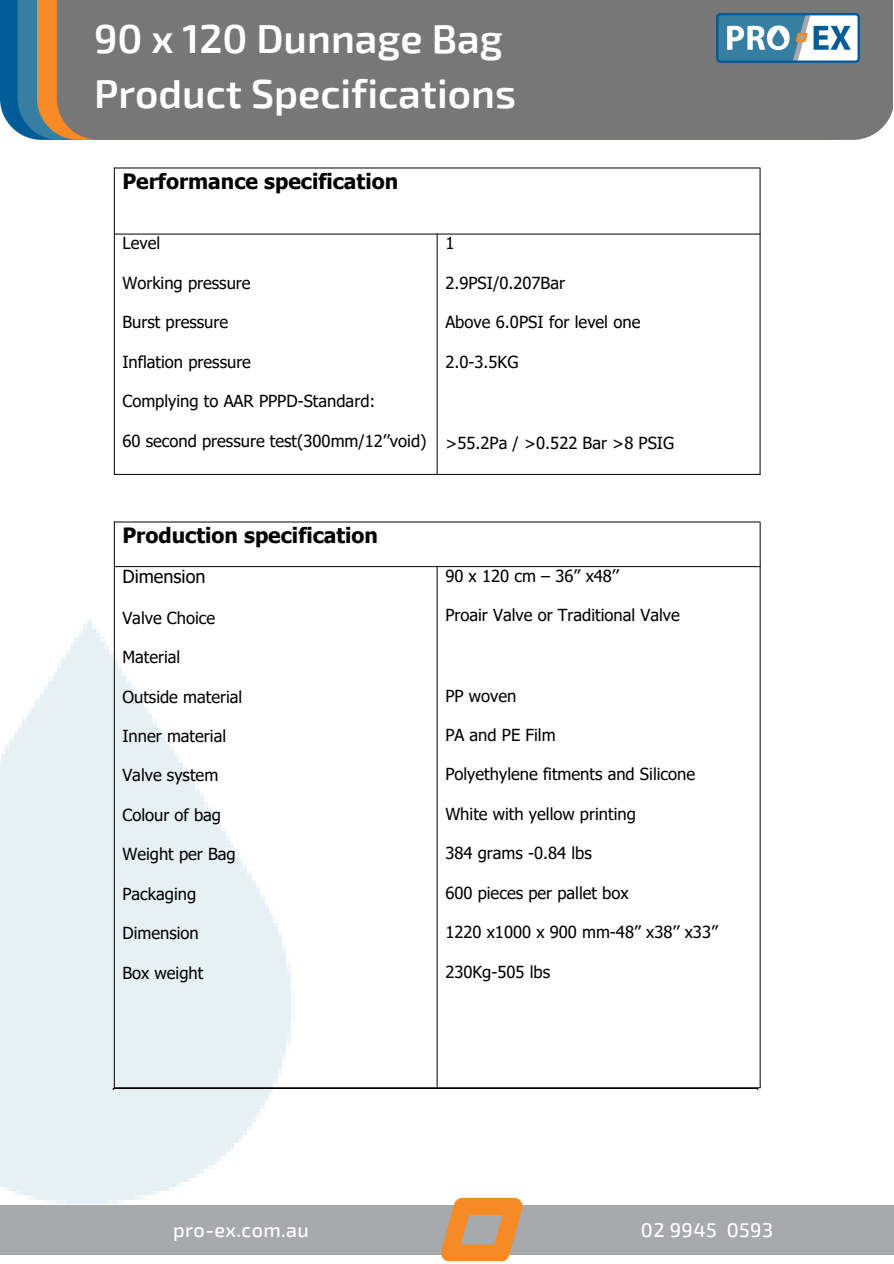
<style>
.page{position:relative;width:894px;height:1264px;background:#fff}
.page>*{position:absolute;margin:0;border:0;box-sizing:border-box;transform-origin:0 0}
.t1{font:600 40.5px/55.2px "Exo 2";color:#fff}
.t2{font:700 21.15px "Tahoma";color:#000}
.t3{font:500 19.8px "Exo 2";letter-spacing:.02em;color:#fff}
.t4{font:18px "Tahoma";color:#000}
.t5{font:16.65px "Tahoma";color:#000}
</style>
<div class="page">
<svg style="left:0;top:0;width:18px;height:133px;background:#15699f"></svg>
<div style="left:18px;top:0;width:835px;height:140px;background:#377ea3"></div>
<div style="left:37px;top:0;width:835px;height:140px;background:#f68a24"></div>
<div style="left:57px;top:0;width:835px;height:140px;background:#777"></div>
<img style="left:716px;top:13px;width:143px;height:50px">
<div style="left:1px;top:1205px;width:892px;height:49px;background:#a7a9ac"></div>
<img style="left:441px;top:1197px;width:81px;height:63px">
<img style="left:0;top:620px;width:291px;height:583px">
<hr style="left:114px;top:168px;width:646px;height:1px;background:#000">
<hr style="left:114px;top:234px;width:646px;height:1px;background:#000">
<hr style="left:114px;top:474px;width:646px;height:1px;background:#000">
<hr style="left:114px;top:168px;width:1px;height:307px;background:#000">
<hr style="left:436px;top:234px;width:1px;height:240px;background:#000">
<hr style="left:759px;top:168px;width:1px;height:307px;background:#000">
<hr style="left:114px;top:521px;width:646px;height:1px;background:#000">
<hr style="left:114px;top:566px;width:646px;height:1px;background:#000">
<hr style="left:114px;top:1087px;width:646px;height:1px;background:#000">
<hr style="left:114px;top:521px;width:1px;height:567px;background:#000">
<hr style="left:436px;top:566px;width:1px;height:521px;background:#000">
<hr style="left:759px;top:522px;width:1px;height:566px;background:#000">
<hr style="left:113px;top:1088px;width:644px;height:1px;background:#000">
<p class="t1" style="left:94px;top:9px;width:423px">90 x 120 Dunnage Bag<br>Product Specifications</p>
<p class="t2" style="left:122px;top:168px;width:277px">Performance specification</p>
<p class="t5" style="left:122px;top:233px;width:39px">Level</p>
<p class="t5" style="left:122px;top:272px;width:130px">Working pressure</p>
<p class="t5" style="left:122px;top:311px;width:107px">Burst pressure</p>
<p class="t5" style="left:122px;top:351px;width:130px">Inflation pressure</p>
<p class="t5" style="left:122px;top:390px;width:254px">Complying to AAR PPPD-Standard:</p>
<p class="t5" style="left:122px;top:430px;width:305px">60 second pressure test(300mm/12’’void)</p>
<p class="t5" style="left:445px;top:233px;width:11px">1</p>
<p class="t5" style="left:445px;top:272px;width:121px">2.9PSI/0.207Bar</p>
<p class="t5" style="left:445px;top:311px;width:197px">Above 6.0PSI for level one</p>
<p class="t5" style="left:445px;top:351px;width:75px">2.0-3.5KG</p>
<p class="t5" style="left:445px;top:432px;width:230px">&gt;55.2Pa / &gt;0.522 Bar &gt;8 PSIG</p>
<p class="t2" style="left:122px;top:522px;width:257px">Production specification</p>
<p class="t4" style="left:122px;top:565px;width:85px">Dimension</p>
<p class="t5" style="left:122px;top:607px;width:94px">Valve Choice</p>
<p class="t5" style="left:122px;top:646px;width:59px">Material</p>
<p class="t5" style="left:122px;top:686px;width:121px">Outside material</p>
<p class="t5" style="left:122px;top:725px;width:105px">Inner material</p>
<p class="t5" style="left:122px;top:764px;width:97px">Valve system</p>
<p class="t5" style="left:122px;top:804px;width:100px">Colour of bag</p>
<p class="t5" style="left:122px;top:843px;width:115px">Weight per Bag</p>
<p class="t5" style="left:122px;top:883px;width:75px">Packaging</p>
<p class="t5" style="left:122px;top:922px;width:78px">Dimension</p>
<p class="t5" style="left:122px;top:961px;width:82px">Box weight</p>
<p class="t5" style="left:445px;top:565px;width:175px">90 x 120 cm – 36’’ x48’’</p>
<p class="t5" style="left:445px;top:604px;width:236px">Proair Valve or Traditional Valve</p>
<p class="t5" style="left:445px;top:685px;width:72px">PP woven</p>
<p class="t5" style="left:445px;top:724px;width:112px">PA and PE Film</p>
<p class="t5" style="left:445px;top:763px;width:251px">Polyethylene fitments and Silicone</p>
<p class="t5" style="left:445px;top:803px;width:192px">White with yellow printing</p>
<p class="t5" style="left:445px;top:842px;width:148px">384 grams -0.84 lbs</p>
<p class="t5" style="left:445px;top:882px;width:185px">600 pieces per pallet box</p>
<p class="t5" style="left:445px;top:921px;width:274px">1220 x1000 x 900 mm-48’’ x38’’ x33’’</p>
<p class="t5" style="left:445px;top:960px;width:106px">230Kg-505 lbs</p>
<p class="t3" style="left:173px;top:1217px;width:137px">pro-ex.com.au</p>
<p class="t3" style="left:640px;top:1217px;width:134px">02 9945 0593</p>
</div>
